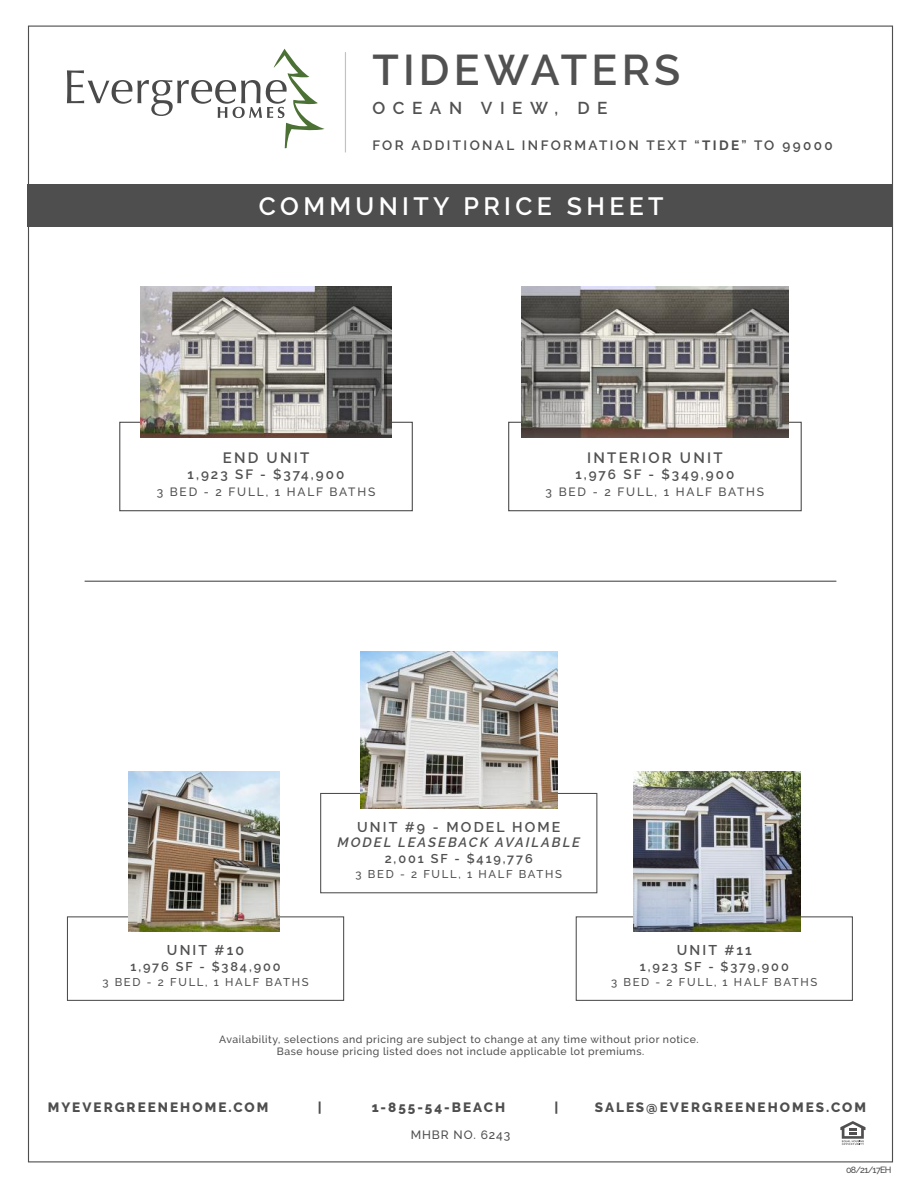
<style>
.page{position:relative;width:918px;height:1188px;background:#fff}
.page>*{position:absolute;margin:0;border:0;box-sizing:border-box;transform-origin:0 0}
.t1{font:600 42.9px "Raleway";letter-spacing:.1em;color:#515152}
.t2{font:600 24.9px "Raleway";letter-spacing:.175em;color:#fff}
.t3{font:600 17.1px "Raleway";letter-spacing:.44em;color:#515152}
.t4{font:600 15px "Raleway";letter-spacing:.15em;color:#515152}
.t5{font:600 14.1px "Raleway";letter-spacing:.15em;color:#515152}
.t6{font:800 13.5px "Raleway";letter-spacing:.15em;color:#4e4e4e}
.t7{font:600 13.5px "Raleway";letter-spacing:.175em;color:#4e4e4e}
.t8{font:600 13.5px "Raleway";letter-spacing:.15em;color:#515152}
.t9{font:italic 600 13.5px "Raleway";letter-spacing:.15em;color:#515152}
.t10{font:600 12.75px "Raleway";letter-spacing:.15em;color:#515152}
.t11{font:500 12px "Raleway";letter-spacing:.15em;color:#515152}
.t12{font:500 12px "Raleway";letter-spacing:.075em;color:#4e4e4e}
.t13{font:500 11.25px "Raleway";letter-spacing:.15em;color:#515152}
.t14{font:500 10.5px/12.6px "Raleway";letter-spacing:.05em;color:#4e4e4e;text-align:center}
.t15{font:500 9px "Raleway";letter-spacing:-.075em;color:#4e4e4e}
.s1{font-weight:700}
</style>
<div class="page">
<div style="left:28px;top:185px;width:865px;height:42px;background:#4e4e4e"></div>
<div style="left:119px;top:422px;width:294px;height:89px;border:1px solid #4e4e4e"></div>
<img style="left:140px;top:286px;width:252px;height:152px">
<div style="left:320px;top:793px;width:277px;height:100px;border:1px solid #4e4e4e"></div>
<img style="left:361px;top:651px;width:196px;height:157px">
<div style="left:67px;top:916px;width:277px;height:85px;border:1px solid #4e4e4e"></div>
<img style="left:129px;top:772px;width:150px;height:160px">
<div style="left:576px;top:916px;width:277px;height:85px;border:1px solid #4e4e4e"></div>
<img style="left:633px;top:772px;width:167px;height:160px">
<div style="left:508px;top:422px;width:294px;height:89px;border:1px solid #4e4e4e"></div>
<img style="left:522px;top:286px;width:266px;height:152px">
<hr style="left:345px;top:52px;width:1px;height:100px;background:#c1c2c4">
<svg style="left:67px;top:49px;width:258px;height:99px"></svg>
<svg style="left:840px;top:1121px;width:26px;height:24px"></svg>
<hr style="left:85px;top:581px;width:751px;height:1px;background:#4e4e4e">
<h1 class="t1" style="left:372px;top:45px;width:310px">TIDEWATERS</h1>
<h3 class="t3" style="left:372px;top:98px;width:237px">OCEAN VIEW, DE</h3>
<p class="t7" style="left:372px;top:137px;width:462px">FOR ADDITIONAL INFORMATION TEXT “<span class="s1">TIDE</span>” TO 99000</p>
<h2 class="t2" style="left:259px;top:192px;width:406px">COMMUNITY PRICE SHEET</h2>
<h3 class="t4" style="left:223px;top:449px;width:88px">END UNIT</h3>
<p class="t8" style="left:188px;top:467px;width:158px">1,923 SF - $374,900</p>
<p class="t11" style="left:157px;top:484px;width:220px">3 BED - 2 FULL, 1 HALF BATHS</p>
<h3 class="t4" style="left:587px;top:449px;width:137px">INTERIOR UNIT</h3>
<p class="t8" style="left:576px;top:467px;width:160px">1,976 SF - $349,900</p>
<p class="t11" style="left:546px;top:484px;width:220px">3 BED - 2 FULL, 1 HALF BATHS</p>
<h3 class="t5" style="left:167px;top:942px;width:79px">UNIT #10</h3>
<p class="t10" style="left:130px;top:959px;width:152px">1,976 SF - $384,900</p>
<p class="t13" style="left:102px;top:976px;width:208px">3 BED - 2 FULL, 1 HALF BATHS</p>
<h3 class="t5" style="left:357px;top:819px;width:205px">UNIT #9 - MODEL HOME</h3>
<p class="t9" style="left:337px;top:835px;width:244px">MODEL LEASEBACK AVAILABLE</p>
<p class="t10" style="left:385px;top:851px;width:150px">2,001 SF - $419,776</p>
<p class="t13" style="left:356px;top:868px;width:208px">3 BED - 2 FULL, 1 HALF BATHS</p>
<h3 class="t5" style="left:677px;top:942px;width:77px">UNIT #11</h3>
<p class="t10" style="left:640px;top:959px;width:151px">1,923 SF - $379,900</p>
<p class="t13" style="left:611px;top:976px;width:208px">3 BED - 2 FULL, 1 HALF BATHS</p>
<p class="t14" style="left:219px;top:1033px;width:481px">Availability, selections and pricing are subject to change at any time without prior notice.<br>Base house pricing listed does not include applicable lot premiums.</p>
<p class="t6" style="left:48px;top:1099px;width:222px">MYEVERGREENEHOME.COM</p>
<p class="t6" style="left:318px;top:1099px;width:5px">|</p>
<p class="t6" style="left:372px;top:1099px;width:135px">1-855-54-BEACH</p>
<p class="t6" style="left:554px;top:1099px;width:5px">|</p>
<p class="t6" style="left:595px;top:1099px;width:273px">SALES@EVERGREENEHOMES.COM</p>
<p class="t12" style="left:411px;top:1128px;width:101px">MHBR NO. 6243</p>
<p class="t15" style="left:846px;top:1165px;width:47px">08/21/17EH</p>
</div>
